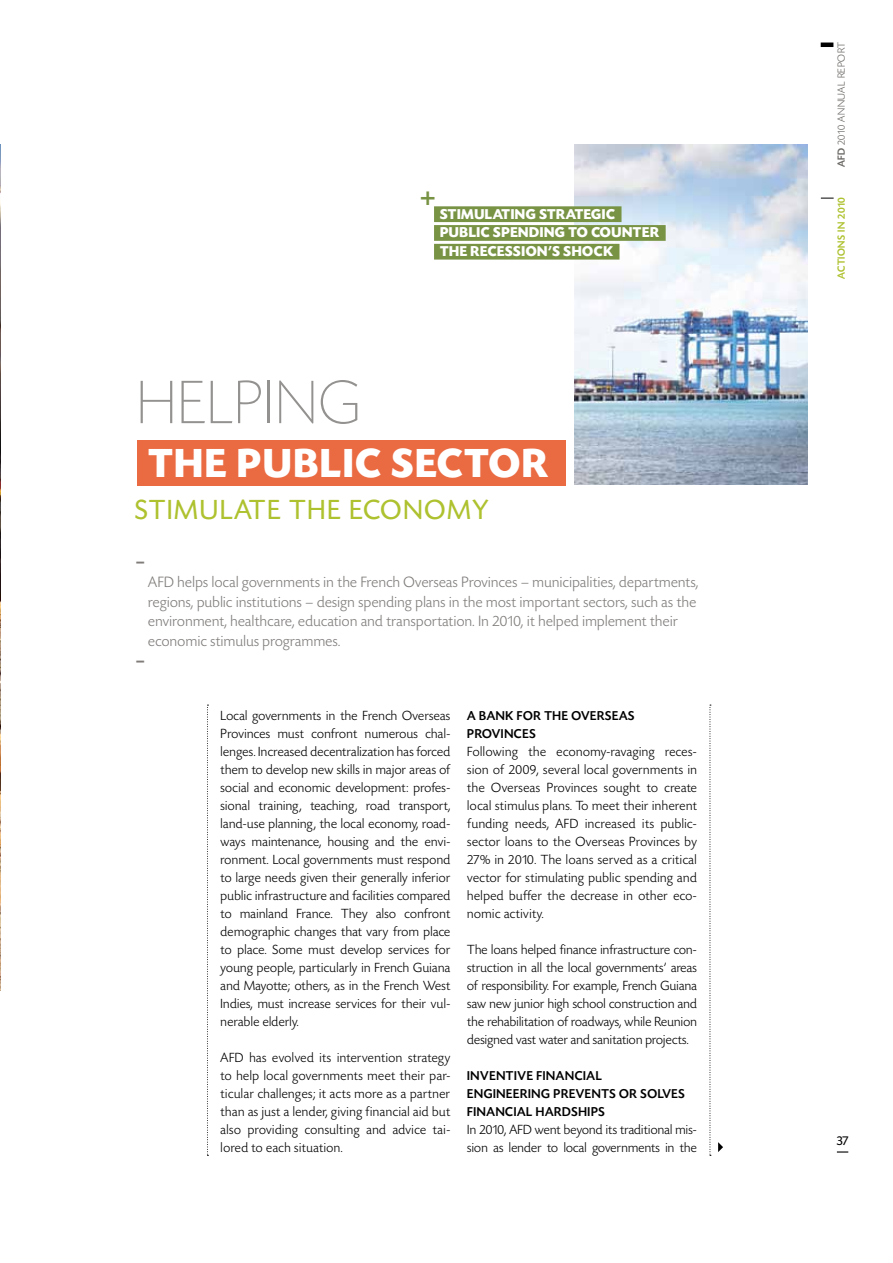
<style>
.page{position:relative;width:893px;height:1263px;background:#fff}
.page>*{position:absolute;margin:0;border:0;box-sizing:border-box;transform-origin:0 0}
.t1{font:300 expanded 64.5px "Today SH";letter-spacing:.03em;color:#949290}
.t2{font:700 42.75px "Today SH";letter-spacing:.05em;color:#fff}
.t3{font:29.1px "Today SH";letter-spacing:.07em;color:#aec12e}
.t4{font:700 23.4px "Lucida";color:#789344}
.t5{font:700 16.5px "Today SH";color:#7f7c7a}
.t6{font:300 15.75px/19.5px "Today SH";letter-spacing:.03em;color:#7f7c7a}
.t7{font:700 15px/18.8px "Today SH";letter-spacing:.04em;color:#fff}
.t8{font:300 13.95px/18px "Today SH";letter-spacing:.02em;color:#000;text-align:justify}
.t9{font:500 13.5px/18px "Today SH";letter-spacing:.05em;color:#000}
.t10{font:13.5px "Today SH";color:#000}
.t11{font:300 10.8px "Today SH";letter-spacing:.05em;color:#6a6864}
.t12{font:500 10.8px "Today SH";letter-spacing:.05em;color:#aec12e}
.s1{font-weight:500}
</style>
<div class="page">
<hr style="left:821px;top:43px;width:12px;height:4px;background:#000">
<svg style="left:821px;top:198px;width:13px;height:1px"></svg>
<img style="left:0;top:144px;width:1px;height:846px">
<hr style="left:0;top:1003px;width:1px;height:149px;background:#e75c39">
<img style="left:574px;top:144px;width:234px;height:340px">
<svg style="left:710px;top:705px;width:1px;height:451px"></svg>
<svg style="left:207px;top:705px;width:1px;height:451px"></svg>
<svg style="left:718px;top:1142px;width:5px;height:10px"></svg>
<div style="left:137px;top:440px;width:428px;height:45px;background:#ea6a42"></div>
<div style="left:434px;top:206px;width:187px;height:16px;background:#789344"></div>
<div style="left:434px;top:225px;width:232px;height:16px;background:#789344"></div>
<div style="left:434px;top:244px;width:185px;height:16px;background:#789344"></div>
<h3 class="t4" style="left:420px;top:182px;width:18px">+</h3>
<h1 class="t1" style="left:137px;top:370px;width:225px">HELPING</h1>
<p class="t7" style="left:440px;top:205px;width:221px">STIMULATING STRATEGIC<br>PUBLIC SPENDING TO COUNTER<br>THE RECESSION’S SHOCK</p>
<h2 class="t2" style="left:148px;top:441px;width:401px">THE PUBLIC SECTOR</h2>
<h3 class="t3" style="left:135px;top:495px;width:355px">STIMULATE THE ECONOMY</h3>
<p class="t5" style="left:136px;top:554px;width:11px">−</p>
<p class="t6" style="left:148px;top:573px;width:551px">AFD helps local governments in the French Overseas Provinces – municipalities, departments, regions, public institutions – design spending plans in the most important sectors, such as the environment, healthcare, education and transportation. In 2010, it helped implement their economic stimulus programmes.</p>
<p class="t5" style="left:136px;top:653px;width:11px">−</p>
<p class="t8" style="left:221px;top:707px;width:231px">Local governments in the French Overseas Provinces must confront numerous chal&shy;lenges. Increased decentralization has forced them to develop new skills in major areas of social and economic development: profes&shy;sional training, teaching, road transport, land-use planning, the local economy, road&shy;ways maintenance, housing and the envi&shy;ronment. Local governments must respond to large needs given their generally inferior public infrastructure and facilities compared to mainland France. They also confront demographic changes that vary from place to place. Some must develop services for young people, particularly in French Guiana and Mayotte; others, as in the French West Indies, must increase services for their vul&shy;nerable elderly.</p>
<p class="t8" style="left:221px;top:1049px;width:231px">AFD has evolved its intervention strategy to help local governments meet their par&shy;ticular challenges; it acts more as a partner than as just a lender, giving financial aid but also providing consulting and advice tai&shy;lored to each situation.</p>
<p class="t9" style="left:467px;top:707px;width:169px">A BANK FOR THE OVERSEAS<br>PROVINCES</p>
<p class="t8" style="left:467px;top:743px;width:231px">Following the economy-ravaging reces&shy;sion of 2009, several local governments in the Overseas Provinces sought to create local stimulus plans. To meet their inherent funding needs, AFD increased its public&shy;sector loans to the Overseas Provinces by 27% in 2010. The loans served as a critical vector for stimulating public spending and helped buffer the decrease in other eco&shy;nomic activity.</p>
<p class="t8" style="left:467px;top:941px;width:231px">The loans helped finance infrastructure con&shy;struction in all the local governments’ areas of responsibility. For example, French Guiana saw new junior high school construction and the rehabilitation of roadways, while Reunion designed vast water and sanitation projects.</p>
<p class="t9" style="left:467px;top:1067px;width:219px">INVENTIVE FINANCIAL<br>ENGINEERING PREVENTS OR SOLVES<br>FINANCIAL HARDSHIPS</p>
<p class="t8" style="left:467px;top:1121px;width:231px">In 2010, AFD went beyond its traditional mis&shy;sion as lender to local governments in the</p>
<p class="t11" style="left:836px;top:167px;width:126px;rotate:-90deg"><span class="s1">AFD</span> 2010 ANNUAL REPORT</p>
<p class="t12" style="left:836px;top:279px;width:83px;rotate:-90deg">ACTIONS IN 2010</p>
<p class="t10" style="left:837px;top:1134px;width:13px">37</p>
</div>
